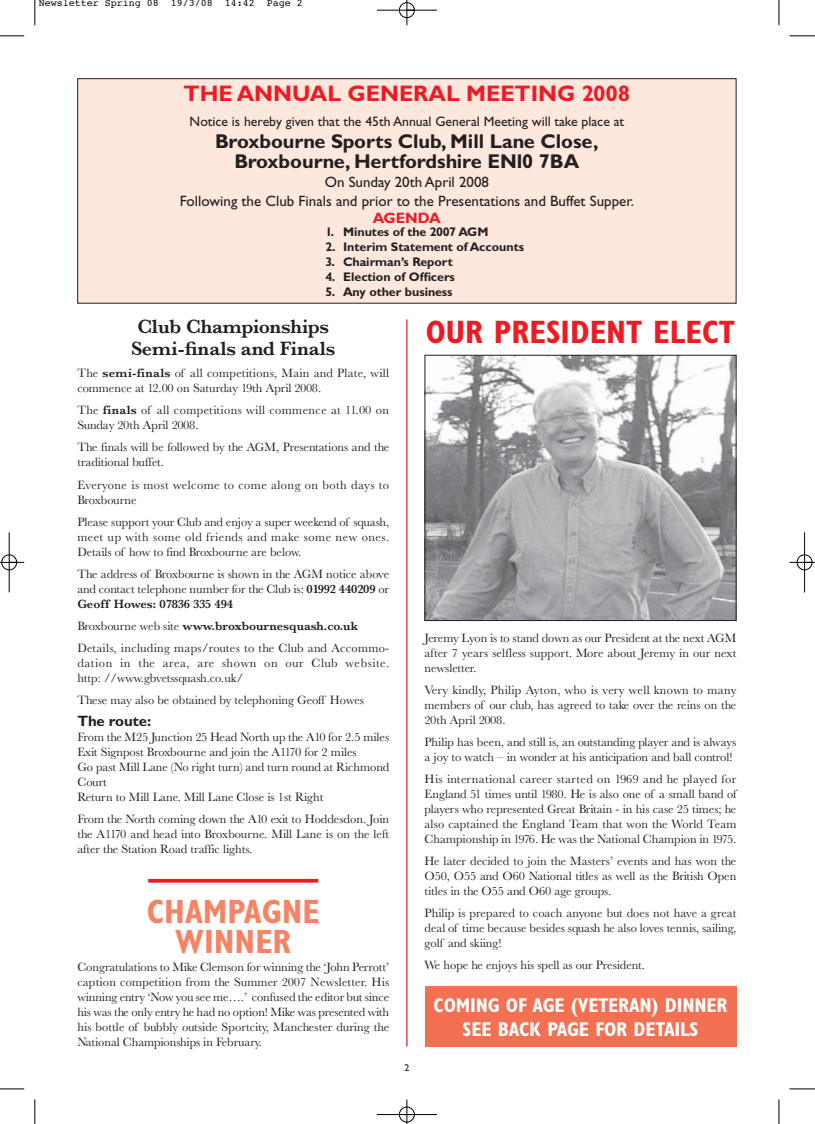
<style>
.page{position:relative;width:815px;height:1124px;background:#fff}
.page>*{position:absolute;margin:0;border:0;box-sizing:border-box;transform-origin:0 0}
.t1{font:700 condensed 33.75px/29.8px "Gill Sans";color:#f58465;text-align:center}
.t2{font:700 condensed 32.5px "Gill Sans";color:#ed1c24}
.t3{font:700 22.5px "Gill Sans";color:#ed1c24}
.t4{font:700 20px/20px "Gill Sans";color:#231f20;text-align:center}
.t5{font:700 condensed 20px/24px "Gill Sans";letter-spacing:-.01em;color:#fff;text-align:center}
.t6{font:600 20px/22.1px "Baskerville";letter-spacing:-.015em;color:#231f20;text-align:center}
.t7{font:15px/18.8px "Gill Sans";color:#231f20;text-align:center}
.t8{font:700 15px "Gill Sans";color:#231f20}
.t9{font:700 15px "Gill Sans";color:#ed1c24}
.t10{font:13.75px "Gill Sans";color:#231f20}
.t11{font:12.5px/15px "Baskerville";color:#231f20;text-align:justify}
.t12{font:12.5px/22.1px "Baskerville";letter-spacing:.025em;color:#231f20}
.t13{font:700 12.5px "Gill Sans";color:#231f20}
.t14{font:12.5px/15px "Baskerville";letter-spacing:.03em;color:#231f20}
.t15{font:12.5px/15px "Baskerville";letter-spacing:.035em;color:#231f20}
.t16{font:10px "Courier";color:#000}
.t17{font:10px "Gill Sans";color:#231f20}
.s1{font-weight:600}
</style>
<div class="page">
<div style="left:78px;top:79px;width:658px;height:224px;background:#fee7dd"></div>
<div style="left:77px;top:78px;width:659px;height:225px;border:1px solid #231f20"></div>
<img style="left:427px;top:357px;width:307px;height:261px">
<div style="left:425px;top:355px;width:311px;height:265px;border:1px solid #231f20"></div>
<div style="left:425px;top:985px;width:311px;height:61px;background:#f37052"></div>
<svg style="left:148px;top:878px;width:170px;height:4px"></svg>
<hr style="left:406px;top:319px;width:2px;height:727px;background:#ed1c24">
<svg style="left:35px;top:0;width:1px;height:25px"></svg>
<svg style="left:0;top:35px;width:24px;height:2px"></svg>
<svg style="left:779px;top:0;width:1px;height:25px"></svg>
<svg style="left:790px;top:35px;width:25px;height:2px"></svg>
<svg style="left:35px;top:1099px;width:1px;height:24px"></svg>
<svg style="left:0;top:1088px;width:24px;height:1px"></svg>
<svg style="left:779px;top:1099px;width:1px;height:24px"></svg>
<svg style="left:790px;top:1088px;width:25px;height:1px"></svg>
<div style="left:399px;top:2px;width:16px;height:16px;border:1px solid #fff;border-radius:50%"></div>
<div style="left:399px;top:1106px;width:16px;height:16px;border:1px solid #fff;border-radius:50%"></div>
<div style="left:1px;top:554px;width:16px;height:16px;border:1px solid #fff;border-radius:50%"></div>
<hr style="left:377px;top:10px;width:60px;height:1px;background:#000">
<hr style="left:377px;top:1114px;width:60px;height:1px;background:#000">
<hr style="left:9px;top:532px;width:1px;height:60px;background:#000">
<hr style="left:804px;top:532px;width:1px;height:60px;background:#000">
<svg style="left:407px;top:0;width:1px;height:25px"></svg>
<svg style="left:407px;top:1099px;width:1px;height:24px"></svg>
<svg style="left:0;top:562px;width:24px;height:1px"></svg>
<svg style="left:790px;top:562px;width:25px;height:1px"></svg>
<div style="left:399px;top:3px;width:16px;height:15px;border:1px solid #000;border-radius:50%"></div>
<div style="left:399px;top:1106px;width:16px;height:15px;border:1px solid #000;border-radius:50%"></div>
<div style="left:2px;top:554px;width:15px;height:16px;border:1px solid #000;border-radius:50%"></div>
<div style="left:797px;top:554px;width:15px;height:16px;border:1px solid #000;border-radius:50%"></div>
<p class="t16" style="left:39px;top:-2px;width:266px">Newsletter Spring 08 19/3/08 14:42 Page 2</p>
<h3 class="t3" style="left:183px;top:85px;width:448px">THE ANNUAL GENERAL MEETING 2008</h3>
<p class="t10" style="left:190px;top:116px;width:436px">Notice is hereby given that the 45th Annual General Meeting will take place at</p>
<h3 class="t4" style="left:215px;top:134px;width:385px">Broxbourne Sports Club, Mill Lane Close,<br>Broxbourne, Hertfordshire EN10 7BA</h3>
<p class="t7" style="left:180px;top:174px;width:456px">On Sunday 20th April 2008<br>Following the Club Finals and prior to the Presentations and Buffet Supper.</p>
<p class="t9" style="left:373px;top:213px;width:70px">AGENDA</p>
<p class="t13" style="left:325px;top:227px;width:165px">1. Minutes of the 2007 AGM</p>
<p class="t13" style="left:325px;top:242px;width:200px">2. Interim Statement of Accounts</p>
<p class="t13" style="left:325px;top:257px;width:129px">3. Chairman’s Report</p>
<p class="t13" style="left:325px;top:272px;width:131px">4. Election of Officers</p>
<p class="t13" style="left:325px;top:287px;width:129px">5. Any other business</p>
<h3 class="t6" style="left:131px;top:317px;width:206px">Club Championships<br>Semi-finals and Finals</h3>
<p class="t11" style="left:77px;top:367px;width:313px">The <span class="s1">semi-finals</span> of all competitions, Main and Plate, will commence at 12.00 on Saturday 19th April 2008.</p>
<p class="t14" style="left:77px;top:404px;width:313px">The <span class="s1">finals</span> of all competitions will commence at 11.00 on<br>Sunday 20th April 2008.</p>
<p class="t11" style="left:77px;top:441px;width:313px">The finals will be followed by the AGM, Presentations and the traditional buffet.</p>
<p class="t15" style="left:77px;top:478px;width:313px">Everyone is most welcome to come along on both days to<br>Broxbourne</p>
<p class="t11" style="left:77px;top:515px;width:313px">Please support your Club and enjoy a super weekend of squash, meet up with some old friends and make some new ones.<br>Details of how to find Broxbourne are below.</p>
<p class="t11" style="left:77px;top:567px;width:313px">The address of Broxbourne is shown in the AGM notice above and contact telephone number for the Club is: <span class="s1">01992 440209</span> or <span class="s1">Geoff Howes: 07836 335 494</span></p>
<p class="t12" style="left:77px;top:616px;width:313px">Broxbourne web site <span class="s1">www.broxbournesquash.co.uk<br></span>Details, including maps/routes to the Club and Accommo-</p>
<p class="t12" style="left:77px;top:656px;width:313px;line-height:15px">dation in the area, are shown on our Club website. http: //www.gbvetssquash.co.uk/</p>
<p class="t11" style="left:77px;top:693px;width:288px">These may also be obtained by telephoning Geoff Howes</p>
<p class="t8" style="left:77px;top:715px;width:75px">The route:</p>
<p class="t11" style="left:77px;top:730px;width:313px;text-align:left">From the M25 Junction 25 Head North up the A10 for 2.5 miles Exit Signpost Broxbourne and join the A1170 for 2 miles<br>Go past Mill Lane (No right turn) and turn round at Richmond Court<br>Return to Mill Lane. Mill Lane Close is 1st Right</p>
<p class="t11" style="left:77px;top:812px;width:313px">From the North coming down the A10 exit to Hoddesdon. Join the A1170 and head into Broxbourne. Mill Lane is on the left after the Station Road traffic lights.</p>
<h1 class="t1" style="left:147px;top:900px;width:175px">CHAMPAGNE<br>WINNER</h1>
<p class="t11" style="left:77px;top:960px;width:313px">Congratulations to Mike Clemson for winning the ‘John Perrott’ caption competition from the Summer 2007 Newsletter. His winning entry ‘Now you see me….’ confused the editor but since his was the only entry he had no option! Mike was presented with his bottle of bubbly outside Sportcity, Manchester during the National Championships in February.</p>
<h2 class="t2" style="left:426px;top:321px;width:311px">OUR PRESIDENT ELECT</h2>
<p class="t17" style="left:404px;top:1063px;width:6px">2</p>
<p class="t11" style="left:425px;top:631px;width:313px">Jeremy Lyon is to stand down as our President at the next AGM after 7 years selfless support. More about Jeremy in our next newsletter.</p>
<p class="t11" style="left:425px;top:683px;width:313px">Very kindly, Philip Ayton, who is very well known to many members of our club, has agreed to take over the reins on the 20th April 2008.</p>
<p class="t11" style="left:425px;top:735px;width:313px">Philip has been, and still is, an outstanding player and is always a joy to watch – in wonder at his anticipation and ball control!</p>
<p class="t11" style="left:425px;top:772px;width:313px">His international career started on 1969 and he played for England 51 times until 1980. He is also one of a small band of players who represented Great Britain - in his case 25 times; he also captained the England Team that won the World Team Championship in 1976. He was the National Champion in 1975.</p>
<p class="t11" style="left:425px;top:854px;width:313px">He later decided to join the Masters’ events and has won the O50, O55 and O60 National titles as well as the British Open titles in the O55 and O60 age groups.</p>
<p class="t11" style="left:425px;top:906px;width:313px">Philip is prepared to coach anyone but does not have a great deal of time because besides squash he also loves tennis, sailing, golf and skiing!</p>
<p class="t11" style="left:425px;top:958px;width:222px">We hope he enjoys his spell as our President.</p>
<h3 class="t5" style="left:433px;top:994px;width:296px">COMING OF AGE (VETERAN) DINNER<br>SEE BACK PAGE FOR DETAILS</h3>
</div>
